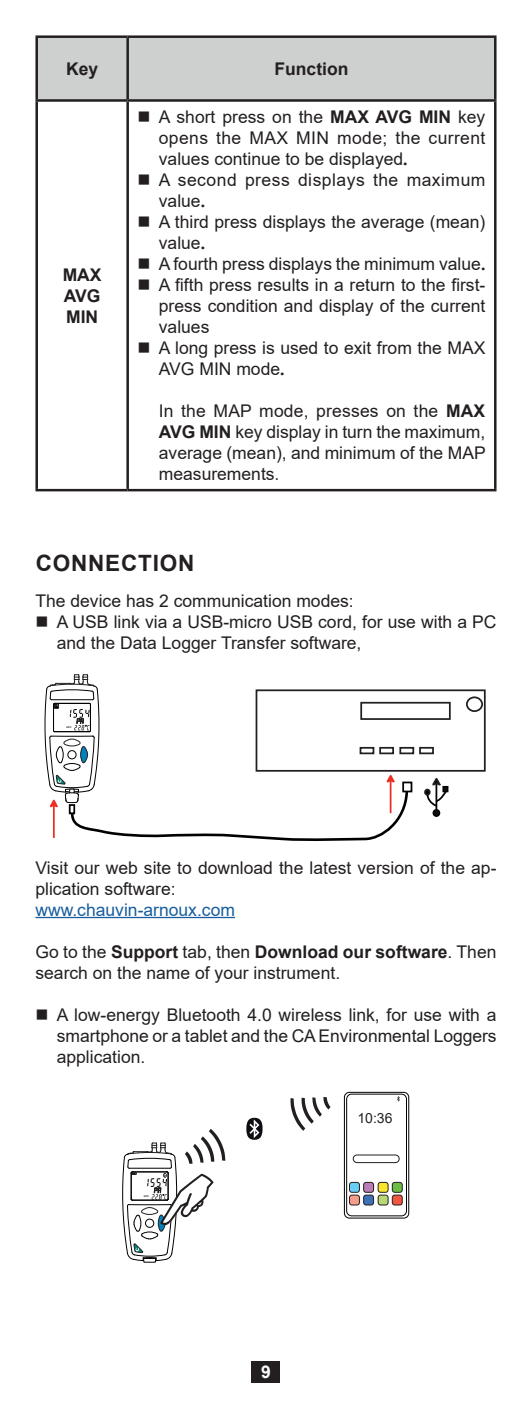
<style>
.page{position:relative;width:532px;height:1418px;background:#fff}
.page>*{position:absolute;margin:0;border:0;box-sizing:border-box;transform-origin:0 0}
.t1{font:700 22.5px "Arial";letter-spacing:.035em;color:#231f20}
.t2{font:17.5px/21px "Arial";color:#231f20}
.t3{font:17.5px "Arial";color:#175d9e}
.t4{font:700 17.5px/21px "Arial";color:#231f20;text-align:justify}
.t5{font:700 17.5px "Arial";color:#fff}
.t6{font:14px "Arial";color:#231f20}
.s1{font-weight:700}
.s2{font-family:"Times New Roman";font-weight:700}
.s3{font-family:"Times New Roman"}
</style>
<div class="page">
<div style="left:251px;top:1361px;width:28px;height:21px;background:#231f20"></div>
<div style="left:38px;top:38px;width:456px;height:61px;background:#ced0d0"></div>
<hr style="left:35px;top:35px;width:93px;height:3px;background:#231f20">
<hr style="left:128px;top:35px;width:368px;height:3px;background:#231f20">
<hr style="left:35px;top:99px;width:93px;height:3px;background:#231f20">
<hr style="left:128px;top:99px;width:368px;height:3px;background:#231f20">
<hr style="left:35px;top:489px;width:93px;height:2px;background:#231f20">
<hr style="left:128px;top:489px;width:368px;height:2px;background:#231f20">
<hr style="left:35px;top:38px;width:3px;height:61px;background:#231f20">
<hr style="left:35px;top:102px;width:3px;height:387px;background:#231f20">
<hr style="left:126px;top:38px;width:3px;height:61px;background:#231f20">
<hr style="left:494px;top:38px;width:2px;height:61px;background:#231f20">
<hr style="left:126px;top:102px;width:3px;height:387px;background:#231f20">
<hr style="left:494px;top:102px;width:2px;height:387px;background:#231f20">
<div style="left:433px;top:809px;width:6px;height:7px;background:#0f0c12;border-radius:50%"></div>
<div style="left:432px;top:809px;width:8px;height:8px;border:1px solid #000;border-radius:50%"></div>
<hr style="left:435px;top:779px;width:2px;height:30px;background:#000">
<div style="left:424px;top:788px;width:6px;height:7px;border:2px solid #231f20;border-radius:50%"></div>
<svg style="left:425px;top:778px;width:23px;height:29px"></svg>
<div style="left:402px;top:781px;width:10px;height:11px;border:2px solid #000"></div>
<svg style="left:44px;top:674px;width:365px;height:167px"></svg>
<div style="left:69px;top:804px;width:6px;height:10px;border:2px solid #000"></div>
<div style="left:255px;top:689px;width:230px;height:82px;border:2px solid #231f20"></div>
<div style="left:360px;top:702px;width:90px;height:18px;border:2px solid #231f20"></div>
<div style="left:379px;top:747px;width:15px;height:7px;border:2px solid #231f20"></div>
<div style="left:466px;top:696px;width:17px;height:16px;border:2px solid #231f20;border-radius:50%"></div>
<div style="left:359px;top:747px;width:15px;height:7px;border:2px solid #231f20"></div>
<div style="left:419px;top:747px;width:15px;height:7px;border:2px solid #231f20"></div>
<div style="left:399px;top:747px;width:15px;height:7px;border:2px solid #231f20"></div>
<svg style="left:246px;top:1117px;width:16px;height:22px"></svg>
<svg style="left:290px;top:1097px;width:40px;height:33px"></svg>
<div style="left:346px;top:1093px;width:60px;height:123px;border:1px solid #000;border-radius:5px"></div>
<svg style="left:397px;top:1096px;width:3px;height:5px"></svg>
<div style="left:353px;top:1154px;width:46px;height:8px;border:1px solid #231f20;border-radius:4px"></div>
<div style="left:349px;top:1182px;width:10px;height:10px;background:#69cef5;border-radius:2px"></div>
<div style="left:349px;top:1182px;width:10px;height:10px;border:1px solid #231f20;border-radius:2px"></div>
<div style="left:363px;top:1182px;width:10px;height:10px;background:#bb7db5;border-radius:2px"></div>
<div style="left:363px;top:1182px;width:10px;height:10px;border:1px solid #231f20;border-radius:2px"></div>
<div style="left:378px;top:1182px;width:10px;height:10px;background:#f8e72c;border-radius:2px"></div>
<div style="left:378px;top:1182px;width:10px;height:10px;border:1px solid #231f20;border-radius:2px"></div>
<div style="left:392px;top:1182px;width:10px;height:10px;background:#6cbd45;border-radius:2px"></div>
<div style="left:392px;top:1182px;width:10px;height:10px;border:1px solid #231f20;border-radius:2px"></div>
<div style="left:349px;top:1195px;width:10px;height:9px;background:#f69d88;border-radius:2px"></div>
<div style="left:349px;top:1194px;width:10px;height:11px;border:1px solid #231f20;border-radius:2px"></div>
<div style="left:363px;top:1195px;width:10px;height:9px;background:#3d70b7;border-radius:2px"></div>
<div style="left:363px;top:1194px;width:10px;height:11px;border:1px solid #231f20;border-radius:2px"></div>
<div style="left:378px;top:1195px;width:10px;height:9px;background:#b9d773;border-radius:2px"></div>
<div style="left:378px;top:1194px;width:10px;height:11px;border:1px solid #231f20;border-radius:2px"></div>
<div style="left:392px;top:1195px;width:10px;height:9px;background:#f05641;border-radius:2px"></div>
<div style="left:392px;top:1194px;width:10px;height:11px;border:1px solid #231f20;border-radius:2px"></div>
<div style="left:344px;top:1091px;width:65px;height:127px;border:1px solid #000;border-radius:5px"></div>
<hr style="left:35px;top:916px;width:200px;height:2px;background:#175d9e">
<svg style="left:122px;top:1129px;width:103px;height:132px"></svg>
<p class="t4" style="left:66px;top:58px;width:34px">Key</p>
<p class="t4" style="left:274px;top:58px;width:75px">Function</p>
<p class="t4" style="left:63px;top:264px;width:40px">MAX AVG MIN</p>
<p class="t2" style="left:159px;top:106px;width:328px">A short press on the <span class="s1">MAX AVG MIN</span> key opens the MAX MIN mode; the current values continue to be displayed<span class="s2">.<br></span>A second press displays the maximum value<span class="s2">.<br></span>A third press displays the average (mean) value<span class="s2">.<br></span>A fourth press displays the minimum value<span class="s2">.<br></span>A fifth press results in a return to the first&shy;press condition and display of the current values<br>A long press is used to exit from the MAX<br>AVG MIN mode<span class="s2">.</span></p>
<p class="t2" style="left:159px;top:400px;width:328px;text-align:justify">In the MAP mode, presses on the <span class="s1">MAX AVG MIN</span> key display in turn the maximum, average (mean), and minimum of the MAP measurements<span class="s3">.</span></p>
<p class="t1" style="left:36px;top:547px;width:160px">CONNECTION</p>
<p class="t2" style="left:57px;top:590px;width:441px;text-indent:-21px">The device has 2 communication modes:<br>A USB link via a USB-micro USB cord, for use with a PC and the Data Logger Transfer software,</p>
<p class="t2" style="left:35px;top:856px;width:462px">Visit our web site to download the latest version of the ap&shy;plication software:</p>
<p class="t3" style="left:35px;top:897px;width:201px">www.chauvin-arnoux.com</p>
<p class="t2" style="left:35px;top:940px;width:462px">Go to the <span class="s1">Support</span> tab, then <span class="s1">Download our software</span>. Then search on the name of your instrument.</p>
<p class="t2" style="left:57px;top:1003px;width:441px;text-align:justify">A low-energy Bluetooth 4.0 wireless link, for use with a smartphone or a tablet and the CA Environmental Loggers application.</p>
<p class="t6" style="left:357px;top:1108px;width:37px">10:36</p>
<p class="t5" style="left:261px;top:1359px;width:11px">9</p>
</div>
